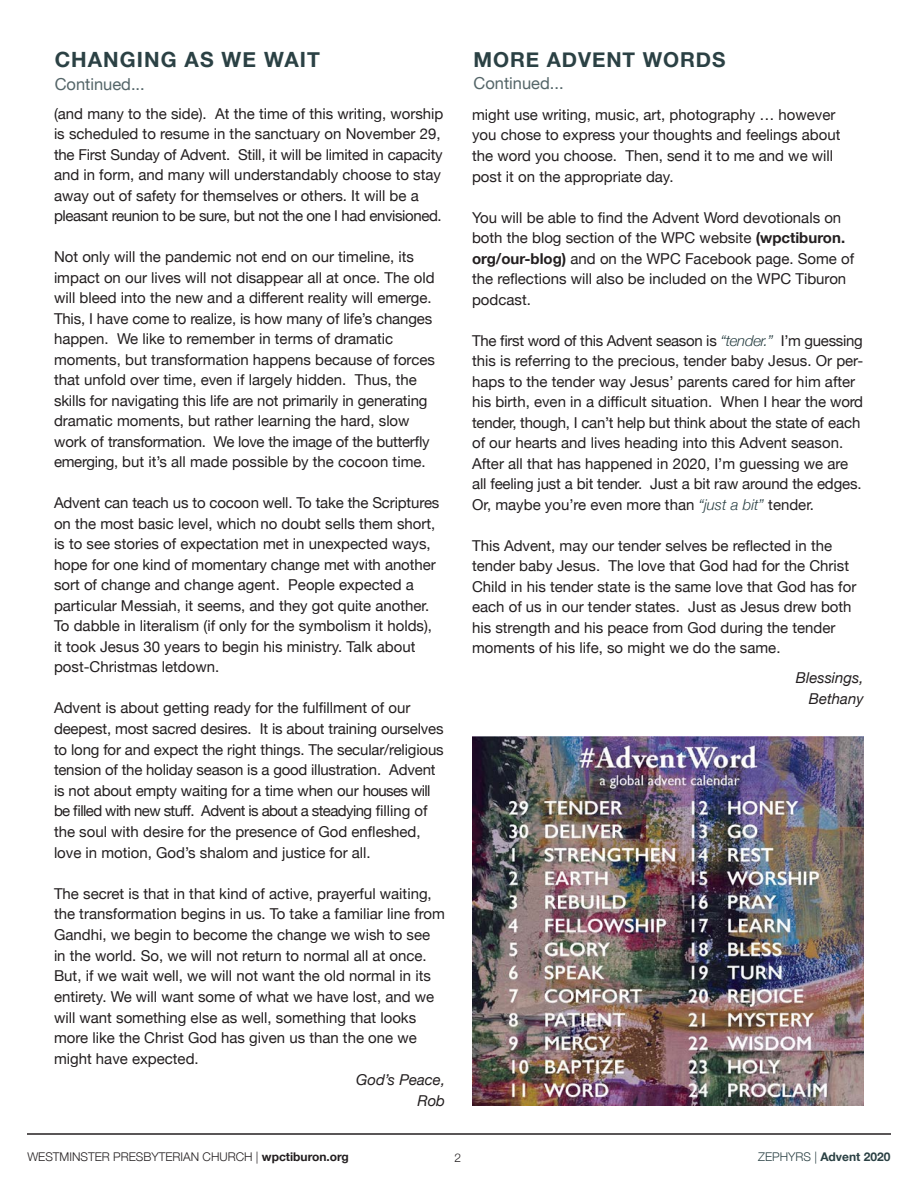
<style>
.page{position:relative;width:918px;height:1188px;background:#fff}
.page>*{position:absolute;margin:0;border:0;box-sizing:border-box;transform-origin:0 0}
.Colomn_Name{font:700 21px "Helvetica Neue";letter-spacing:.05em;color:#2b4144}
.Colomn_Name-2{font:700 20.7px "Helvetica Neue";letter-spacing:.045em;color:#2b4144}
.Colomn_Name-3{font:16.5px "Helvetica Neue";color:#546568}
.Body_Copy{font:15px/20.5px "Helvetica Neue";color:#231f20}
.Body_Copy-2{font:italic 15px "Helvetica Neue";color:#231f20}
.t1{font:300 12px "Helvetica Neue";color:#231f20}
.t2{font:700 12px "Helvetica Neue";color:#2b4144}
.s1{font-weight:700}
.s2{font-weight:300;font-style:italic;color:#2b4144}
.s3{font-weight:300}
</style>
<div class="page">
<hr style="left:27px;top:1133px;width:864px;height:2px;background:#231f20">
<img style="left:472px;top:737px;width:392px;height:369px">
<p class="Colomn_Name" style="left:55px;top:43px;width:267px">CHANGING AS WE WAIT</p>
<p class="Colomn_Name-3" style="left:55px;top:72px;width:92px">Continued...</p>
<p class="Body_Copy" style="left:54px;top:104px;width:391px">(and many to the side). At the time of this writing, worship is scheduled to resume in the sanctuary on November 29, the First Sunday of Advent. Still, it will be limited in capacity and in form, and many will understandably choose to stay away out of safety for themselves or others. It will be a pleasant reunion to be sure, but not the one I had envisioned.</p>
<p class="Body_Copy" style="left:54px;top:247px;width:382px">Not only will the pandemic not end on our timeline, its impact on our lives will not disappear all at once. The old will bleed into the new and a different reality will emerge.<br>This, I have come to realize, is how many of life’s changes happen. We like to remember in terms of dramatic moments, but transformation happens because of forces that unfold over time, even if largely hidden. Thus, the skills for navigating this life are not primarily in generating dramatic moments, but rather learning the hard, slow work of transformation. We love the image of the butterfly emerging, but it’s all made possible by the cocoon time.</p>
<p class="Body_Copy" style="left:54px;top:493px;width:387px">Advent can teach us to cocoon well. To take the Scriptures on the most basic level, which no doubt sells them short, is to see stories of expectation met in unexpected ways, hope for one kind of momentary change met with another sort of change and change agent. People expected a particular Messiah, it seems, and they got quite another.<br>To dabble in literalism (if only for the symbolism it holds), it took Jesus 30 years to begin his ministry. Talk about post-Christmas letdown.</p>
<p class="Body_Copy" style="left:54px;top:698px;width:391px">Advent is about getting ready for the fulfillment of our deepest, most sacred desires. It is about training ourselves to long for and expect the right things. The secular/religious tension of the holiday season is a good illustration. Advent is not about empty waiting for a time when our houses will be filled with new stuff. Advent is about a steadying filling of the soul with desire for the presence of God enfleshed, love in motion, God’s shalom and justice for all.</p>
<p class="Body_Copy" style="left:54px;top:884px;width:392px">The secret is that in that kind of active, prayerful waiting, the transformation begins in us. To take a familiar line from Gandhi, we begin to become the change we wish to see in the world. So, we will not return to normal all at once.<br>But, if we wait well, we will not want the old normal in its entirety. We will want some of what we have lost, and we will want something else as well, something that looks more like the Christ God has given us than the one we might have expected.</p>
<p class="Body_Copy-2" style="left:356px;top:1069px;width:91px">God’s Peace,</p>
<p class="Body_Copy-2" style="left:417px;top:1090px;width:29px">Rob</p>
<p class="Colomn_Name-2" style="left:474px;top:43px;width:254px">MORE ADVENT WORDS</p>
<p class="Colomn_Name-3" style="left:474px;top:72px;width:92px">Continued...</p>
<p class="Body_Copy" style="left:472px;top:105px;width:370px">might use writing, music, art, photography … however you chose to express your thoughts and feelings about the word you choose. Then, send it to me and we will post it on the appropriate day.</p>
<p class="Body_Copy" style="left:472px;top:208px;width:384px">You will be able to find the Advent Word devotionals on both the blog section of the WPC website <span class="s1">(wpctiburon. org/our-blog)</span> and on the WPC Facebook page. Some of the reflections will also be included on the WPC Tiburon podcast.</p>
<p class="Body_Copy" style="left:472px;top:331px;width:393px">The first word of this Advent season is <span class="s2">“tender.”</span> I’m guessing this is referring to the precious, tender baby Jesus. Or per&shy;haps to the tender way Jesus’ parents cared for him after his birth, even in a difficult situation. When I hear the word tender, though, I can’t help but think about the state of each of our hearts and lives heading into this Advent season.<br>After all that has happened in 2020, I’m guessing we are all feeling just a bit tender. Just a bit raw around the edges.<br>Or, maybe you’re even more than <span class="s2">“just a bit”</span> tender.</p>
<p class="Body_Copy" style="left:472px;top:536px;width:386px">This Advent, may our tender selves be reflected in the tender baby Jesus. The love that God had for the Christ Child in his tender state is the same love that God has for each of us in our tender states. Just as Jesus drew both his strength and his peace from God during the tender moments of his life, so might we do the same.</p>
<p class="Body_Copy-2" style="left:796px;top:667px;width:69px">Blessings,</p>
<p class="Body_Copy-2" style="left:809px;top:688px;width:56px">Bethany</p>
<p class="t1" style="left:27px;top:1147px;width:323px">WESTMINSTER PRESBYTERIAN CHURCH | <span class="s1">wpctiburon.org</span></p>
<p class="t1" style="left:455px;top:1148px;width:8px">2</p>
<p class="t2" style="left:758px;top:1147px;width:134px"><span class="s3">ZEPHYRS |</span> Advent 2020</p>
</div>
